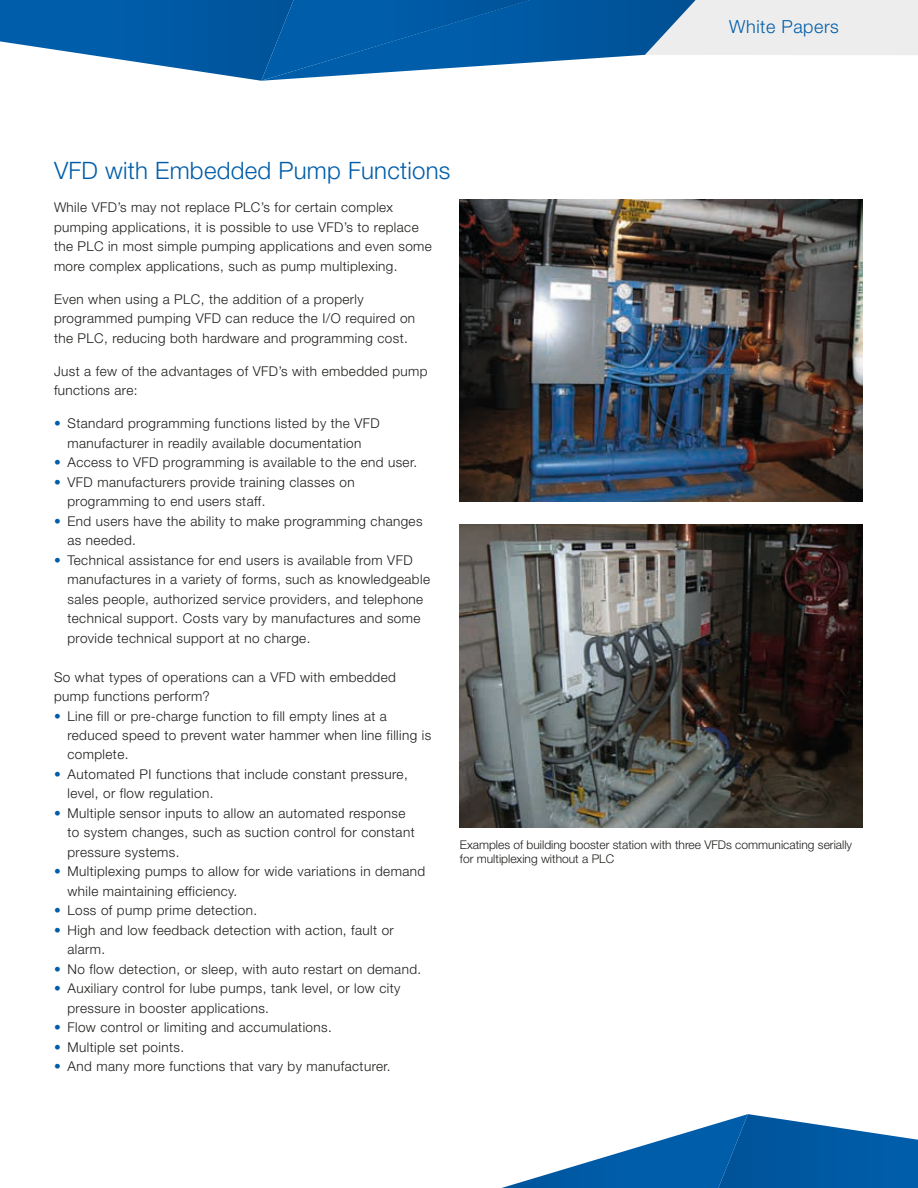
<style>
.page{position:relative;width:918px;height:1188px;background:#fff}
.page>*{position:absolute;margin:0;border:0;box-sizing:border-box;transform-origin:0 0}
.t1{font:300 24px "Helvetica Neue LT Std";letter-spacing:.01em;color:#005da9}
.t2{font:300 18px "Helvetica Neue LT Std";letter-spacing:.03em;color:#005da9}
.t3{font:300 13.5px/19.5px "Helvetica Neue LT Std";letter-spacing:.03em;color:#1d1d1b}
.t4{font:300 12px/14.4px "Helvetica Neue LT Std";color:#1d1d1b}
.s1{color:#005da9}
</style>
<div class="page">
<svg style="left:0;top:0;width:918px;height:81px"></svg>
<img style="left:459px;top:199px;width:403px;height:303px">
<img style="left:459px;top:525px;width:403px;height:302px">
<svg style="left:502px;top:1114px;width:416px;height:74px"></svg>
<h2 class="t2" style="left:729px;top:16px;width:111px">White Papers</h2>
<h1 class="t1" style="left:54px;top:156px;width:398px">VFD with Embedded Pump Functions</h1>
<p class="t3" style="left:54px;top:197px;width:379px">While VFD’s may not replace PLC’s for certain complex pumping applications, it is possible to use VFD’s to replace the PLC in most simple pumping applications and even some more complex applications, such as pump multiplexing.</p>
<p class="t3" style="left:54px;top:289px;width:363px">Even when using a PLC, the addition of a properly programmed pumping VFD can reduce the I/O required on the PLC, reducing both hardware and programming cost.</p>
<p class="t3" style="left:54px;top:361px;width:375px">Just a few of the advantages of VFD’s with embedded pump functions are:</p>
<p class="t3" style="left:54px;top:413px;width:327px;text-align:center"><span class="s1">•</span> Standard programming functions listed by the VFD manufacturer in readily available documentation</p>
<p class="t3" style="left:54px;top:452px;width:365px"><span class="s1">•</span> Access to VFD programming is available to the end user.</p>
<p class="t3" style="left:68px;top:472px;width:289px;text-indent:-14px"><span class="s1">•</span> VFD manufacturers provide training classes on programming to end users staff.</p>
<p class="t3" style="left:68px;top:511px;width:357px;text-indent:-14px"><span class="s1">•</span> End users have the ability to make programming changes as needed.</p>
<p class="t3" style="left:68px;top:550px;width:364px;text-indent:-14px"><span class="s1">•</span> Technical assistance for end users is available from VFD manufactures in a variety of forms, such as knowledgeable sales people, authorized service providers, and telephone technical support. Costs vary by manufactures and some provide technical support at no charge.</p>
<p class="t3" style="left:54px;top:667px;width:343px">So what types of operations can a VFD with embedded pump functions perform?</p>
<p class="t3" style="left:68px;top:706px;width:365px;text-indent:-14px"><span class="s1">•</span> Line fill or pre-charge function to fill empty lines at a reduced speed to prevent water hammer when line filling is complete.</p>
<p class="t3" style="left:68px;top:764px;width:342px;text-indent:-14px"><span class="s1">•</span> Automated PI functions that include constant pressure, level, or flow regulation.</p>
<p class="t3" style="left:68px;top:803px;width:349px;text-indent:-14px"><span class="s1">•</span> Multiple sensor inputs to allow an automated response to system changes, such as suction control for constant pressure systems.</p>
<p class="t3" style="left:68px;top:862px;width:359px;text-indent:-14px"><span class="s1">•</span> Multiplexing pumps to allow for wide variations in demand while maintaining efficiency.</p>
<p class="t3" style="left:54px;top:901px;width:205px"><span class="s1">•</span> Loss of pump prime detection.</p>
<p class="t3" style="left:68px;top:920px;width:328px;text-indent:-14px"><span class="s1">•</span> High and low feedback detection with action, fault or alarm.</p>
<p class="t3" style="left:54px;top:959px;width:369px"><span class="s1">•</span> No flow detection, or sleep, with auto restart on demand.</p>
<p class="t3" style="left:68px;top:979px;width:335px;text-indent:-14px"><span class="s1">•</span> Auxiliary control for lube pumps, tank level, or low city pressure in booster applications.</p>
<p class="t3" style="left:54px;top:1018px;width:279px"><span class="s1">•</span> Flow control or limiting and accumulations.</p>
<p class="t3" style="left:54px;top:1037px;width:132px"><span class="s1">•</span> Multiple set points.</p>
<p class="t3" style="left:54px;top:1057px;width:338px"><span class="s1">•</span> And many more functions that vary by manufacturer.</p>
<p class="t4" style="left:460px;top:837px;width:394px">Examples of building booster station with three VFDs communicating serially for multiplexing without a PLC</p>
</div>
